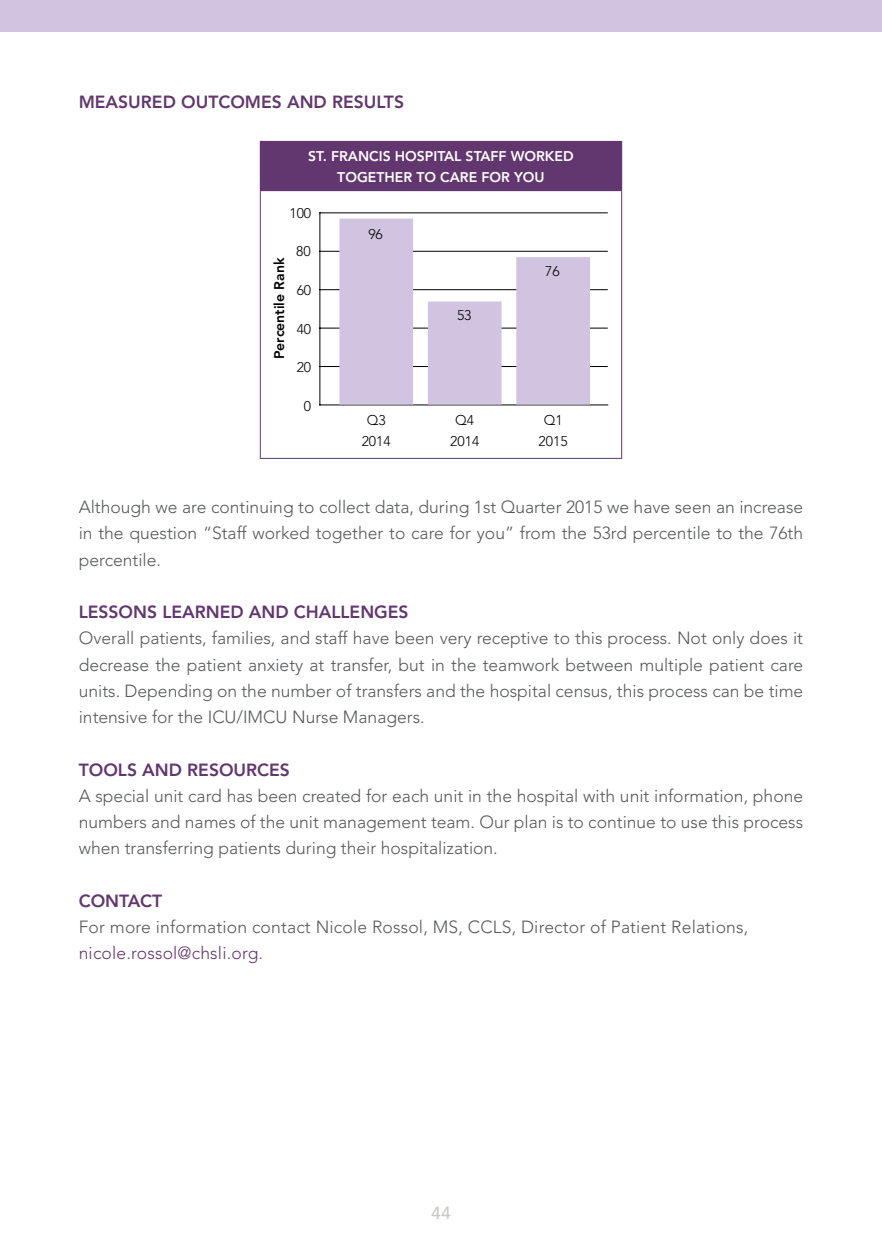
<style>
.page{position:relative;width:882px;height:1260px;background:#fff}
.page>*{position:absolute;margin:0;border:0;box-sizing:border-box;transform-origin:0 0}
.t1{font:300 17.5px/26.2px "Avenir LT Std";color:#55575a;text-align:justify}
.t2{font:800 17.5px "Avenir LT Std";color:#62366f}
.t3{font:500 17.5px "Avenir LT Std";color:#c9c9c8}
.t4{font:800 14px/21px "Avenir LT Std";color:#fff;text-align:center}
.t5{font:300 14px/21px "Avenir LT Std";color:#000;text-align:center}
.t6{font:800 14px "Avenir LT Std";color:#000}
.s1{color:#62366f}
</style>
<div class="page">
<div style="left:0;top:0;width:882px;height:32px;background:#d1c4e1"></div>
<div style="left:260px;top:141px;width:362px;height:50px;background:#62366f"></div>
<hr style="left:260px;top:191px;width:1px;height:267px;background:#62366f">
<hr style="left:621px;top:191px;width:1px;height:267px;background:#62366f">
<hr style="left:260px;top:458px;width:362px;height:1px;background:#62366f">
<hr style="left:881px;top:0;width:1px;height:1260px;background:#e1e1e0">
<hr style="left:320px;top:405px;width:288px;height:1px;background:#000">
<hr style="left:319px;top:213px;width:1px;height:192px;background:#000">
<hr style="left:320px;top:366px;width:287px;height:1px;background:#000">
<hr style="left:320px;top:328px;width:287px;height:1px;background:#000">
<hr style="left:320px;top:289px;width:287px;height:1px;background:#000">
<hr style="left:320px;top:251px;width:287px;height:1px;background:#000">
<hr style="left:320px;top:212px;width:287px;height:1px;background:#000">
<div style="left:339px;top:219px;width:74px;height:186px;background:#d1c4e1;border:1px solid #d1c4e1"></div>
<div style="left:428px;top:302px;width:74px;height:103px;background:#d1c4e1;border:1px solid #d1c4e1"></div>
<div style="left:516px;top:257px;width:74px;height:148px;background:#d1c4e1;border:1px solid #d1c4e1"></div>
<p class="t2" style="left:79px;top:91px;width:325px">M EASURED OUTCOMES AND RESULTS</p>
<p class="t4" style="left:308px;top:145px;width:265px">ST. FRANCIS H OSPITAL STAFF WORKED<br>TOGETH ER TO CARE FOR YOU</p>
<p class="t5" style="left:289px;top:202px;width:23px">100</p>
<p class="t6" style="left:271px;top:359px;width:103px;rotate:-90deg">PERCENTILE RANK</p>
<p class="t5" style="left:296px;top:241px;width:16px">80</p>
<p class="t5" style="left:297px;top:280px;width:16px">60</p>
<p class="t5" style="left:297px;top:318px;width:16px">40</p>
<p class="t5" style="left:297px;top:357px;width:16px">20</p>
<p class="t5" style="left:304px;top:395px;width:9px">0</p>
<p class="t5" style="left:368px;top:223px;width:16px">96</p>
<p class="t5" style="left:457px;top:305px;width:16px">53</p>
<p class="t5" style="left:545px;top:261px;width:16px">76</p>
<p class="t5" style="left:362px;top:409px;width:31px">Q3<br>2014</p>
<p class="t5" style="left:450px;top:409px;width:31px">Q4<br>2014</p>
<p class="t5" style="left:539px;top:409px;width:31px">Q1<br>2015</p>
<p class="t1" style="left:79px;top:494px;width:726px">Although we are continuing to collect data, during 1st Quarter 2015 we have seen an increase in the question “Staff worked together to care for you” from the 53rd percentile to the 76th percentile.</p>
<p class="t2" style="left:79px;top:602px;width:329px">LESSONS LEARNED AND CHALLENGES</p>
<p class="t1" style="left:79px;top:625px;width:726px">Overall patients, families, and staff have been very receptive to this process. Not only does it decrease the patient anxiety at transfer, but in the teamwork between multiple patient care units. Depending on the number of transfers and the hospital census, this process can be time intensive for the ICU/IMCU Nurse Managers.</p>
<p class="t2" style="left:79px;top:759px;width:210px">TOOLS AND RESOURCES</p>
<p class="t1" style="left:79px;top:783px;width:726px">A special unit card has been created for each unit in the hospital with unit information, phone numbers and names of the unit management team. Our plan is to continue to use this process when transferring patients during their hospitalization.</p>
<p class="t2" style="left:79px;top:890px;width:85px">CONTACT</p>
<p class="t1" style="left:79px;top:914px;width:671px">For more information contact Nicole Rossol, MS, CCLS, Director of Patient Relations, <span class="s1">nicole.rossol@chsli.org</span>.</p>
<p class="t3" style="left:431px;top:1203px;width:21px">44</p>
</div>
